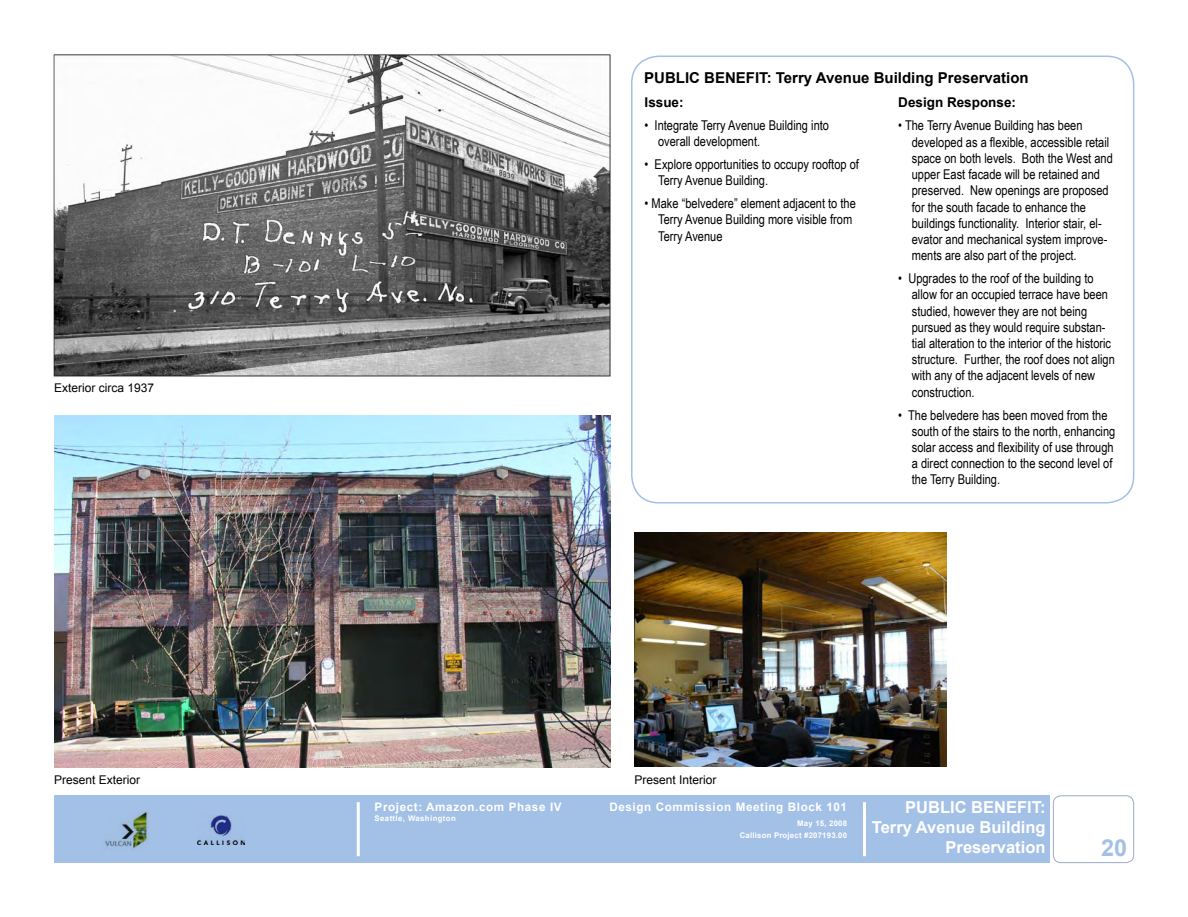
<style>
.page{position:relative;width:1188px;height:917px;background:#fff}
.page>*{position:absolute;margin:0;border:0;box-sizing:border-box;transform-origin:0 0}
.t1{font:700 23.4px "Arial";color:#a3c0e7}
.t2{font:700 16.5px/19.8px "Arial";color:#fff;text-align:right}
.t3{font:700 15px "Arial";color:#000}
.t4{font:13.5px/16.2px "Arial Narrow";color:#000}
.t5{font:700 13.5px "Arial";color:#000}
.t6{font:12px "Arial";color:#000}
.t7{font:700 11.7px "Arial";letter-spacing:.05em;color:#fff}
.t8{font:700 7.8px/12px "Arial";letter-spacing:.025em;color:#fff;text-align:right}
.t9{font:700 7.8px "Arial";letter-spacing:.05em;color:#fff}
</style>
<div class="page">
<div style="left:54px;top:795px;width:996px;height:67px;background:#a3c0e7"></div>
<svg style="left:1053px;top:795px;width:81px;height:67px"></svg>
<img style="left:198px;top:815px;width:47px;height:29px">
<hr style="left:863px;top:802px;width:3px;height:54px;background:#fff">
<hr style="left:357px;top:802px;width:3px;height:54px;background:#fff">
<img style="left:105px;top:812px;width:43px;height:37px">
<img style="left:53px;top:54px;width:558px;height:323px">
<img style="left:54px;top:415px;width:557px;height:352px">
<img style="left:635px;top:532px;width:312px;height:234px">
<svg style="left:631px;top:55px;width:504px;height:447px"></svg>
<p class="t6" style="left:54px;top:380px;width:102px">Exterior circa 1937</p>
<p class="t3" style="left:644px;top:68px;width:386px">PUBLIC BENEFIT: Terry Avenue Building Preservation</p>
<p class="t5" style="left:645px;top:93px;width:41px">Issue:</p>
<p class="t4" style="left:658px;top:117px;width:172px;text-indent:-14px">• Integrate Terry Avenue Building into overall development.</p>
<p class="t4" style="left:658px;top:156px;width:202px;text-indent:-14px">• Explore opportunities to occupy rooftop of<br>Terry Avenue Building.</p>
<p class="t4" style="left:658px;top:195px;width:199px;text-indent:-14px">• Make “belvedere” element adjacent to the<br>Terry Avenue Building more visible from<br>Terry Avenue</p>
<p class="t5" style="left:898px;top:94px;width:119px">Design Response:</p>
<p class="t4" style="left:912px;top:117px;width:203px;text-indent:-14px">• The Terry Avenue Building has been developed as a flexible, accessible retail space on both levels. Both the West and upper East facade will be retained and preserved. New openings are proposed for the south facade to enhance the buildings functionality. Interior stair, el&shy;evator and mechanical system improve&shy;ments are also part of the project.</p>
<p class="t4" style="left:912px;top:270px;width:205px;text-indent:-14px">• Upgrades to the roof of the building to allow for an occupied terrace have been studied, however they are not being pursued as they would require substan&shy;tial alteration to the interior of the historic structure. Further, the roof does not align with any of the adjacent levels of new construction.</p>
<p class="t4" style="left:912px;top:406px;width:205px;text-indent:-14px">• The belvedere has been moved from the south of the stairs to the north, enhancing solar access and flexibility of use through a direct connection to the second level of the Terry Building.</p>
<p class="t6" style="left:54px;top:771px;width:88px">Present Exterior</p>
<p class="t6" style="left:635px;top:771px;width:84px">Present Interior</p>
<p class="t7" style="left:375px;top:798px;width:189px">Project: Amazon.com Phase IV</p>
<p class="t9" style="left:375px;top:813px;width:83px">Seattle, Washington</p>
<p class="t7" style="left:609px;top:799px;width:239px">Design Commission Meeting Block 101</p>
<p class="t8" style="left:740px;top:817px;width:109px">May 15, 2008<br>Callison Project #207193.00</p>
<p class="t2" style="left:905px;top:798px;width:142px">PUBLIC BENEFIT:</p>
<p class="t2" style="left:872px;top:817px;width:175px">Terry Avenue Building<br>Preservation</p>
<h1 class="t1" style="left:1101px;top:832px;width:28px">20</h1>
</div>
